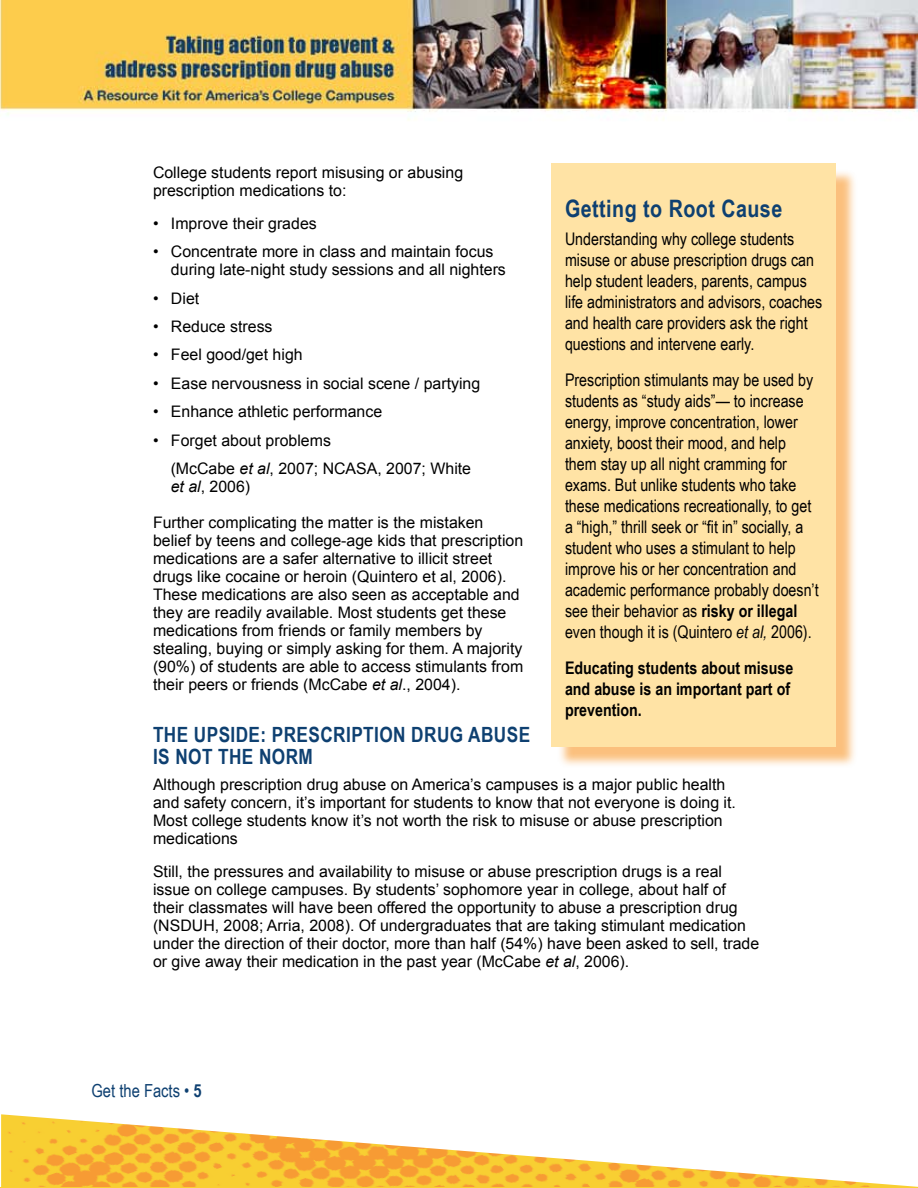
<style>
.page{position:relative;width:918px;height:1188px;background:#fff}
.page>*{position:absolute;margin:0;border:0;box-sizing:border-box;transform-origin:0 0}
.t1{font:700 24px "Arial Narrow";color:#0e4071}
.t2{font:700 21px/22.5px "Arial Narrow";letter-spacing:.02em;color:#0e4071}
.t3{font:18px "Arial Narrow";color:#0e4071}
.t4{font:17.4px/21px "Arial Narrow";color:#000}
.t5{font:700 17.4px/21px "Arial Narrow";color:#000}
.t6{font:15.9px/18px "Arial";color:#000}
.s1{font-style:italic}
.s2{font-weight:700}
</style>
<div class="page">
<img style="left:1px;top:1114px;width:917px;height:74px">
<img style="left:0;top:0;width:918px;height:120px">
<div style="left:557px;top:169px;width:301px;height:600px;background:#f99e37;opacity:.65"></div>
<div style="left:552px;top:164px;width:284px;height:583px;background:#ffe3a5"></div>
<p class="t6" style="left:153px;top:163px;width:312px">College students report misusing or abusing prescription medications to:</p>
<p class="t6" style="left:153px;top:214px;width:165px">• Improve their grades</p>
<p class="t6" style="left:171px;top:242px;width:336px;text-indent:-18px">• Concentrate more in class and maintain focus during late-night study sessions and all nighters</p>
<p class="t6" style="left:153px;top:289px;width:48px">• Diet</p>
<p class="t6" style="left:153px;top:317px;width:121px">• Reduce stress</p>
<p class="t6" style="left:153px;top:346px;width:151px">• Feel good/get high</p>
<p class="t6" style="left:153px;top:374px;width:329px">• Ease nervousness in social scene / partying</p>
<p class="t6" style="left:153px;top:403px;width:231px">• Enhance athletic performance</p>
<p class="t6" style="left:171px;top:426px;width:302px;line-height:28.5px;text-indent:-18px">• Forget about problems<br>(McCabe <span class="s1">et al</span>, 2007; NCASA, 2007; White</p>
<p class="t6" style="left:171px;top:478px;width:81px"><span class="s1">et al</span>, 2006)</p>
<p class="t6" style="left:153px;top:514px;width:372px">Further complicating the matter is the mistaken belief by teens and college-age kids that prescription medications are a safer alternative to illicit street drugs like cocaine or heroin (Quintero et al, 2006).<br>These medications are also seen as acceptable and they are readily available. Most students get these medications from friends or family members by stealing, buying or simply asking for them. A majority (90%) of students are able to access stimulants from their peers or friends (McCabe <span class="s1">et al</span>., 2004).</p>
<h2 class="t2" style="left:153px;top:723px;width:379px">The Upside: Prescription drug abuse is not the norm</h2>
<p class="t6" style="left:153px;top:775px;width:585px">Although prescription drug abuse on America’s campuses is a major public health and safety concern, it’s important for students to know that not everyone is doing it.<br>Most college students know it’s not worth the risk to misuse or abuse prescription medications</p>
<p class="t6" style="left:153px;top:862px;width:608px">Still, the pressures and availability to misuse or abuse prescription drugs is a real issue on college campuses. By students’ sophomore year in college, about half of their classmates will have been offered the opportunity to abuse a prescription drug (NSDUH, 2008; Arria, 2008). Of undergraduates that are taking stimulant medication under the direction of their doctor, more than half (54%) have been asked to sell, trade or give away their medication in the past year (McCabe <span class="s1">et al</span>, 2006).</p>
<h1 class="t1" style="left:565px;top:194px;width:219px">Getting to Root Cause</h1>
<p class="t4" style="left:565px;top:228px;width:259px">Understanding why college students misuse or abuse prescription drugs can help student leaders, parents, campus life administrators and advisors, coaches and health care providers ask the right questions and intervene early.</p>
<p class="t4" style="left:565px;top:369px;width:255px">Prescription stimulants may be used by students as “study aids”— to increase energy, improve concentration, lower anxiety, boost their mood, and help them stay up all night cramming for exams. But unlike students who take these medications recreationally, to get a “high,” thrill seek or “fit in” socially, a student who uses a stimulant to help improve his or her concentration and academic performance probably doesn’t see their behavior as <span class="s2">risky or illegal </span>even though it is (Quintero <span class="s1">et al,</span> 2006).</p>
<p class="t5" style="left:565px;top:657px;width:230px">Educating students about misuse and abuse is an important part of prevention.</p>
<p class="t3" style="left:92px;top:1080px;width:112px">Get the Facts • <span class="s2">5</span></p>
</div>
